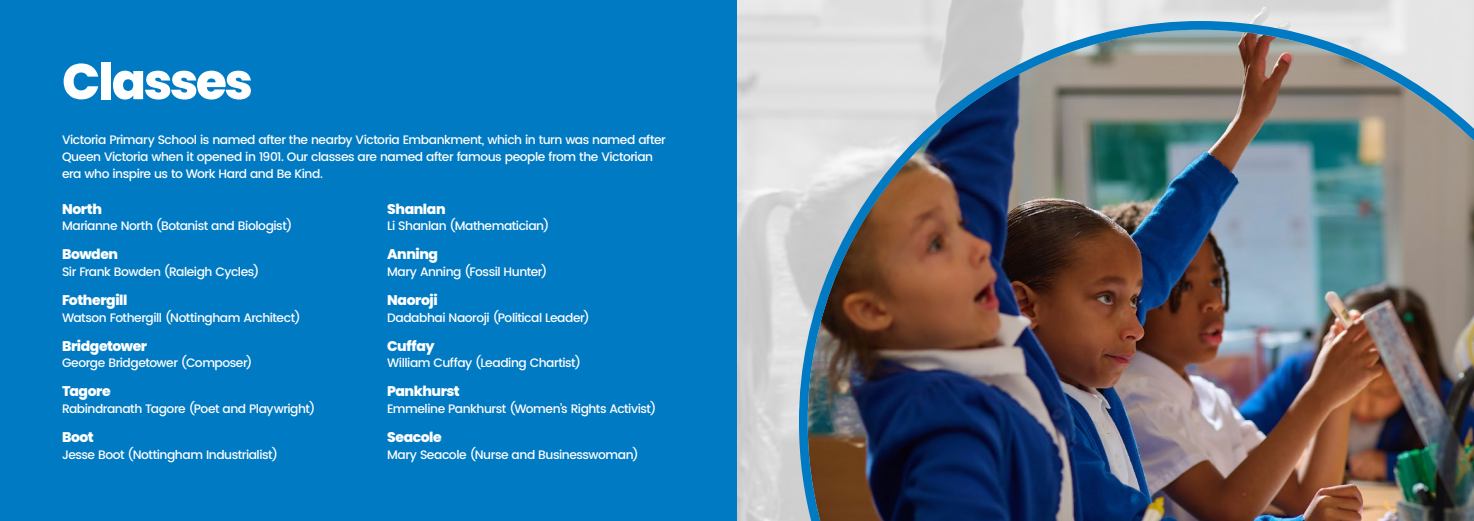
<style>
.page{position:relative;width:1474px;height:521px;background:#fff}
.page>*{position:absolute;margin:0;border:0;box-sizing:border-box;transform-origin:0 0}
.t1{font:800 50.23px "Poppins";letter-spacing:-.045em;color:#fff}
.t2{font:800 14px "Poppins";letter-spacing:-.03em;color:#fff}
.t3{font:500 12.25px/16.6px "Poppins";letter-spacing:-.04em;color:#fff}
</style>
<div class="page">
<div style="left:0;top:0;width:737px;height:521px;background:#007ac3"></div>
<img style="left:794px;top:17px;width:679px;height:504px">
<h1 class="t1" style="left:62px;top:52px;width:192px">Classes</h1>
<p class="t3" style="left:62px;top:132px;width:605px">Victoria Primary School is named after the nearby Victoria Embankment, which in turn was named after<br>Queen Victoria when it opened in 1901. Our classes are named after famous people from the Victorian era who inspire us to Work Hard and Be Kind.</p>
<p class="t2" style="left:62px;top:201px;width:42px">North</p>
<p class="t3" style="left:62px;top:218px;width:232px">Marianne North (Botanist and Biologist)</p>
<p class="t2" style="left:62px;top:246px;width:58px">Bowden</p>
<p class="t3" style="left:62px;top:264px;width:199px">Sir Frank Bowden (Raleigh Cycles)</p>
<p class="t2" style="left:62px;top:292px;width:67px">Fothergill</p>
<p class="t3" style="left:62px;top:309px;width:240px">Watson Fothergill (Nottingham Architect)</p>
<p class="t2" style="left:62px;top:337px;width:87px">Bridgetower</p>
<p class="t3" style="left:62px;top:355px;width:192px">George Bridgetower (Composer)</p>
<p class="t2" style="left:62px;top:383px;width:50px">Tagore</p>
<p class="t3" style="left:62px;top:400px;width:255px">Rabindranath Tagore (Poet and Playwright)</p>
<p class="t2" style="left:62px;top:429px;width:33px">Boot</p>
<p class="t3" style="left:62px;top:446px;width:218px">Jesse Boot (Nottingham Industrialist)</p>
<p class="t2" style="left:387px;top:201px;width:60px">Shanlan</p>
<p class="t3" style="left:387px;top:218px;width:164px">Li Shanlan (Mathematician)</p>
<p class="t2" style="left:387px;top:246px;width:53px">Anning</p>
<p class="t3" style="left:387px;top:264px;width:162px">Mary Anning (Fossil Hunter)</p>
<p class="t2" style="left:387px;top:292px;width:52px">Naoroji</p>
<p class="t3" style="left:387px;top:309px;width:204px">Dadabhai Naoroji (Political Leader)</p>
<p class="t2" style="left:387px;top:337px;width:49px">Cuffay</p>
<p class="t3" style="left:387px;top:355px;width:196px">William Cuffay (Leading Chartist)</p>
<p class="t2" style="left:387px;top:383px;width:74px">Pankhurst</p>
<p class="t3" style="left:387px;top:400px;width:271px">Emmeline Pankhurst (Women’s Rights Activist)</p>
<p class="t2" style="left:387px;top:429px;width:56px">Seacole</p>
<p class="t3" style="left:387px;top:446px;width:253px">Mary Seacole (Nurse and Businesswoman)</p>
</div>
